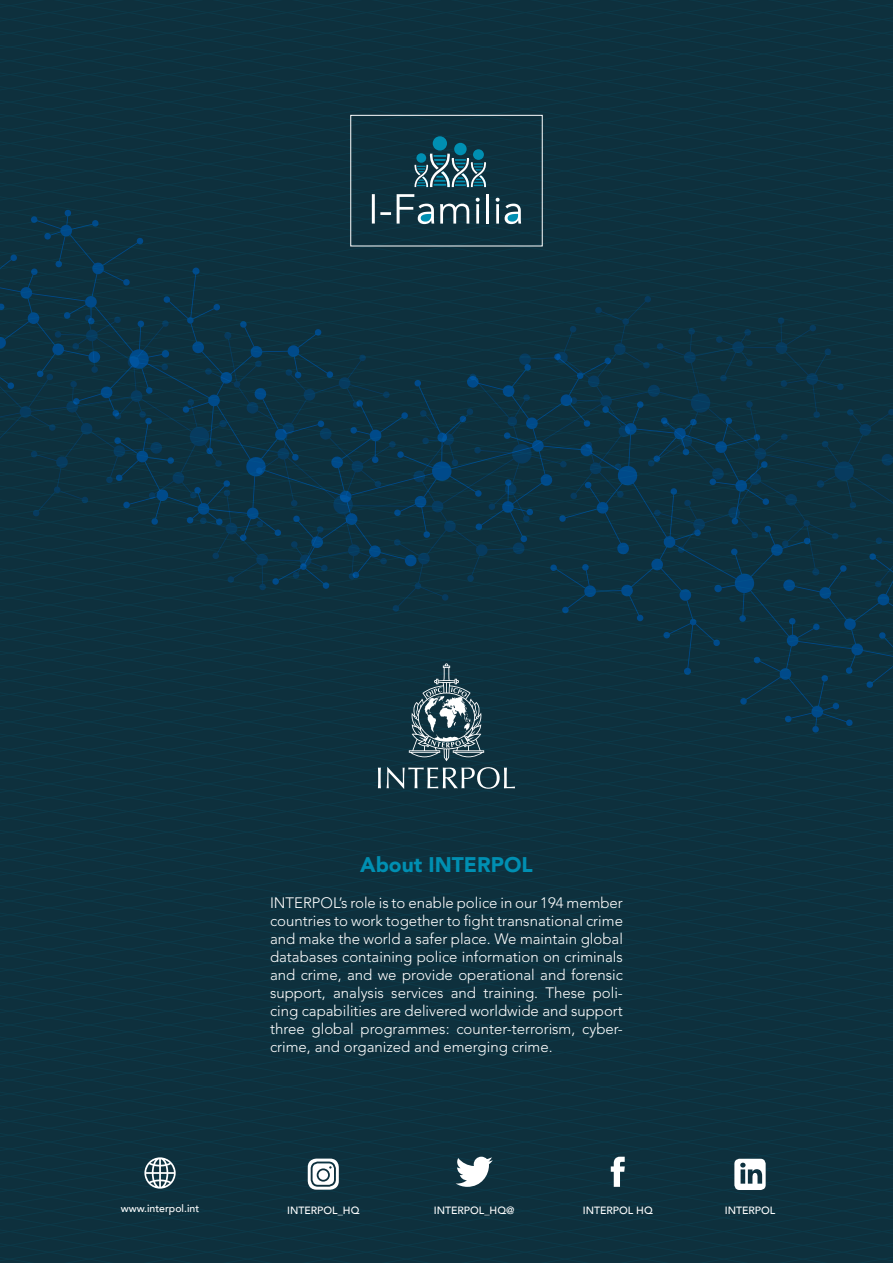
<style>
.page{position:relative;width:893px;height:1263px;background:#fff}
.page>*{position:absolute;margin:0;border:0;box-sizing:border-box;transform-origin:0 0}
.t1{font:900 21px "Avenir LT Std";color:#008fb2}
.t2{font:300 15px/18px "Avenir LT Std";color:#fff;text-align:justify}
.t3{font:500 10.5px "Avenir";color:#fff}
</style>
<div class="page">
<svg style="left:0;top:233px;width:893px;height:23px;background:#0e323f"></svg>
<svg style="left:0;top:206px;width:893px;height:27px;background:#0d313f"></svg>
<div style="left:0;top:0;width:893px;height:206px;background:#0e303d"></div>
<svg style="left:0;top:256px;width:893px;height:80px;background:#0d3140"></svg>
<svg style="left:0;top:336px;width:893px;height:14px;background:#0c3241"></svg>
<svg style="left:0;top:350px;width:893px;height:27px;background:#0c3243"></svg>
<svg style="left:0;top:377px;width:893px;height:26px;background:#0c3243"></svg>
<svg style="left:0;top:403px;width:893px;height:121px;background:#0c3345"></svg>
<svg style="left:0;top:524px;width:893px;height:214px;background:#0d3140"></svg>
<div style="left:0;top:738px;width:893px;height:107px;background:#0e303d"></div>
<div style="left:0;top:845px;width:893px;height:93px;background:#0e303d"></div>
<div style="left:0;top:938px;width:893px;height:134px;background:#0e303d"></div>
<div style="left:0;top:1072px;width:893px;height:27px;background:#0e303d"></div>
<div style="left:0;top:1099px;width:893px;height:80px;background:#0e303d"></div>
<div style="left:0;top:1179px;width:893px;height:27px;background:#0e303d"></div>
<div style="left:0;top:1206px;width:893px;height:13px;background:#0e303d"></div>
<div style="left:0;top:1219px;width:893px;height:44px;background:#0e303d"></div>
<svg style="left:409px;top:663px;width:75px;height:98px;background:#45606b"></svg>
<svg style="left:378px;top:767px;width:3px;height:21px"></svg>
<svg style="left:387px;top:767px;width:128px;height:22px;background:#48636d"></svg>
<div style="left:433px;top:136px;width:14px;height:15px;background:#008fb2;border-radius:50%"></div>
<div style="left:454px;top:143px;width:13px;height:12px;background:#008fb2;border-radius:50%"></div>
<div style="left:473px;top:149px;width:11px;height:11px;background:#008fb2;border-radius:50%"></div>
<svg style="left:414px;top:154px;width:72px;height:33px"></svg>
<div style="left:416px;top:153px;width:10px;height:10px;background:#008fb2;border-radius:50%"></div>
<div style="left:350px;top:115px;width:193px;height:131px;border:1px solid #fff"></div>
<svg style="left:440px;top:204px;width:29px;height:20px"></svg>
<svg style="left:476px;top:198px;width:4px;height:26px"></svg>
<hr style="left:486px;top:194px;width:3px;height:30px;background:#fff">
<svg style="left:397px;top:194px;width:37px;height:30px"></svg>
<svg style="left:496px;top:198px;width:25px;height:26px"></svg>
<hr style="left:372px;top:194px;width:3px;height:30px;background:#fff">
<svg style="left:380px;top:212px;width:11px;height:3px"></svg>
<svg style="left:456px;top:1157px;width:37px;height:30px"></svg>
<svg style="left:611px;top:1157px;width:14px;height:30px"></svg>
<svg style="left:734px;top:1159px;width:32px;height:31px"></svg>
<svg style="left:308px;top:1158px;width:31px;height:32px"></svg>
<svg style="left:144px;top:1157px;width:32px;height:31px"></svg>
<h1 class="t1" style="left:360px;top:852px;width:174px">About INTERPOL</h1>
<p class="t2" style="left:270px;top:894px;width:354px">INTERPOL’s role is to enable police in our 194 member countries to work together to fight transnational crime and make the world a safer place. We maintain global databases containing police information on criminals and crime, and we provide operational and forensic support, analysis services and training. These poli&shy;cing capabilities are delivered worldwide and support three global programmes: counter-terrorism, cyber&shy;crime, and organized and emerging crime.</p>
<p class="t3" style="left:121px;top:1199px;width:80px">www.interpol.int</p>
<p class="t3" style="left:287px;top:1201px;width:74px">INTERPOL_HQ</p>
<p class="t3" style="left:434px;top:1201px;width:82px">INTERPOL_HQ@</p>
<p class="t3" style="left:583px;top:1201px;width:71px">INTERPOL HQ</p>
<p class="t3" style="left:725px;top:1201px;width:52px">INTERPOL</p>
</div>
